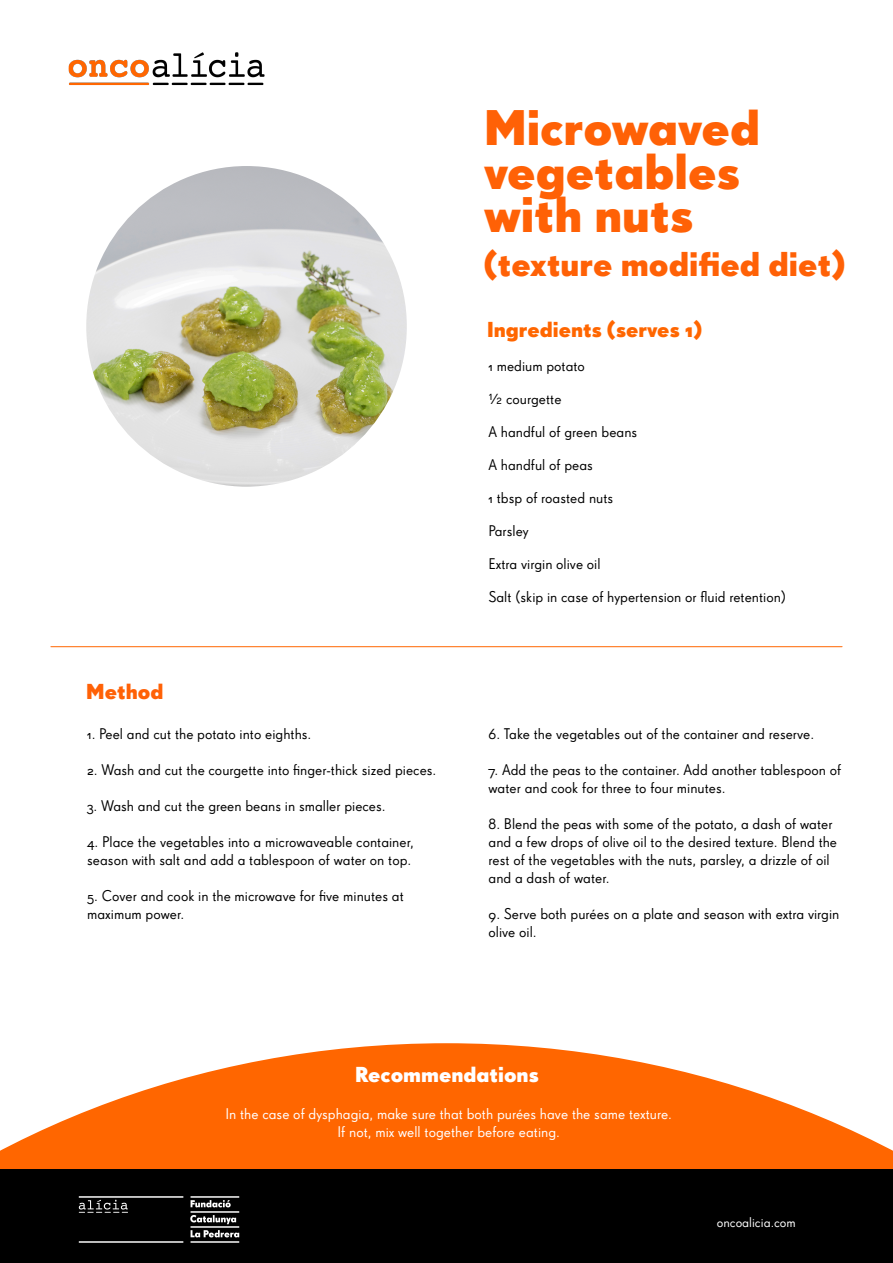
<style>
.page{position:relative;width:893px;height:1263px;background:#fff}
.page>*{position:absolute;margin:0;border:0;box-sizing:border-box;transform-origin:0 0}
.t1{font:48.45px/43.5px "Super Grotesk OT Bld";color:#ff6106}
.t2{font:33px "Super Grotesk OT Bld";color:#ff6106}
.t3{font:21px "Super Grotesk OT Bld";color:#f60}
.t4{font:21px "Super Grotesk OT Bld";color:#fff}
.t5{font:21px "Super Grotesk OT Bld";color:#ff6106}
.t6{font:15px/18px "Super Grotesk OT";color:#000}
.t7{font:15px/18px "Super Grotesk OT";color:#fff;text-align:center}
.t8{font:13.5px "Super Grotesk OT";color:#fff}
</style>
<div class="page">
<img style="left:86px;top:166px;width:321px;height:321px;border-radius:160px">
<svg style="left:0;top:1043px;width:893px;height:126px;fill:#f60"></svg>
<hr style="left:51px;top:646px;width:791px;height:1px;background:#f60">
<div style="left:0;top:1170px;width:893px;height:93px;background:#000"></div>
<img style="left:78px;top:1196px;width:162px;height:47px">
<img style="left:68px;top:52px;width:197px;height:34px">
<h3 class="t5" style="left:86px;top:679px;width:79px">Method</h3>
<p class="t6" style="left:87px;top:725px;width:226px">1. Peel and cut the potato into eighths.</p>
<p class="t6" style="left:87px;top:761px;width:351px">2. Wash and cut the courgette into finger-thick sized pieces.</p>
<p class="t6" style="left:87px;top:797px;width:300px">3. Wash and cut the green beans in smaller pieces.</p>
<p class="t6" style="left:87px;top:833px;width:328px">4. Place the vegetables into a microwaveable container, season with salt and add a tablespoon of water on top.</p>
<p class="t6" style="left:87px;top:887px;width:318px">5. Cover and cook in the microwave for five minutes at maximum power.</p>
<h1 class="t1" style="left:484px;top:106px;width:278px">Microwaved vegetables with nuts</h1>
<h2 class="t2" style="left:484px;top:243px;width:363px">(texture modified diet)</h2>
<h3 class="t3" style="left:487px;top:317px;width:216px">Ingredients (serves 1)</h3>
<p class="t6" style="left:488px;top:357px;width:98px">1 medium potato</p>
<p class="t6" style="left:488px;top:390px;width:75px">½ courgette</p>
<p class="t6" style="left:488px;top:423px;width:150px">A handful of green beans</p>
<p class="t6" style="left:488px;top:456px;width:106px">A handful of peas</p>
<p class="t6" style="left:488px;top:489px;width:126px">1 tbsp of roasted nuts</p>
<p class="t6" style="left:488px;top:522px;width:42px">Parsley</p>
<p class="t6" style="left:488px;top:555px;width:114px">Extra virgin olive oil</p>
<p class="t6" style="left:488px;top:588px;width:299px">Salt (skip in case of hypertension or fluid retention)</p>
<p class="t6" style="left:489px;top:725px;width:327px">6. Take the vegetables out of the container and reserve.</p>
<p class="t6" style="left:489px;top:761px;width:354px">7. Add the peas to the container. Add another tablespoon of water and cook for three to four minutes.</p>
<p class="t6" style="left:489px;top:815px;width:350px">8. Blend the peas with some of the potato, a dash of water and a few drops of olive oil to the desired texture. Blend the rest of the vegetables with the nuts, parsley, a drizzle of oil and a dash of water.</p>
<p class="t6" style="left:489px;top:905px;width:352px">9. Serve both purées on a plate and season with extra virgin olive oil.</p>
<h3 class="t4" style="left:355px;top:1062px;width:185px">Recommendations</h3>
<p class="t7" style="left:225px;top:1104px;width:448px">In the case of dysphagia, make sure that both purées have the same texture.<br>If not, mix well together before eating.</p>
<p class="t8" style="left:717px;top:1215px;width:80px">oncoalicia.com</p>
</div>
